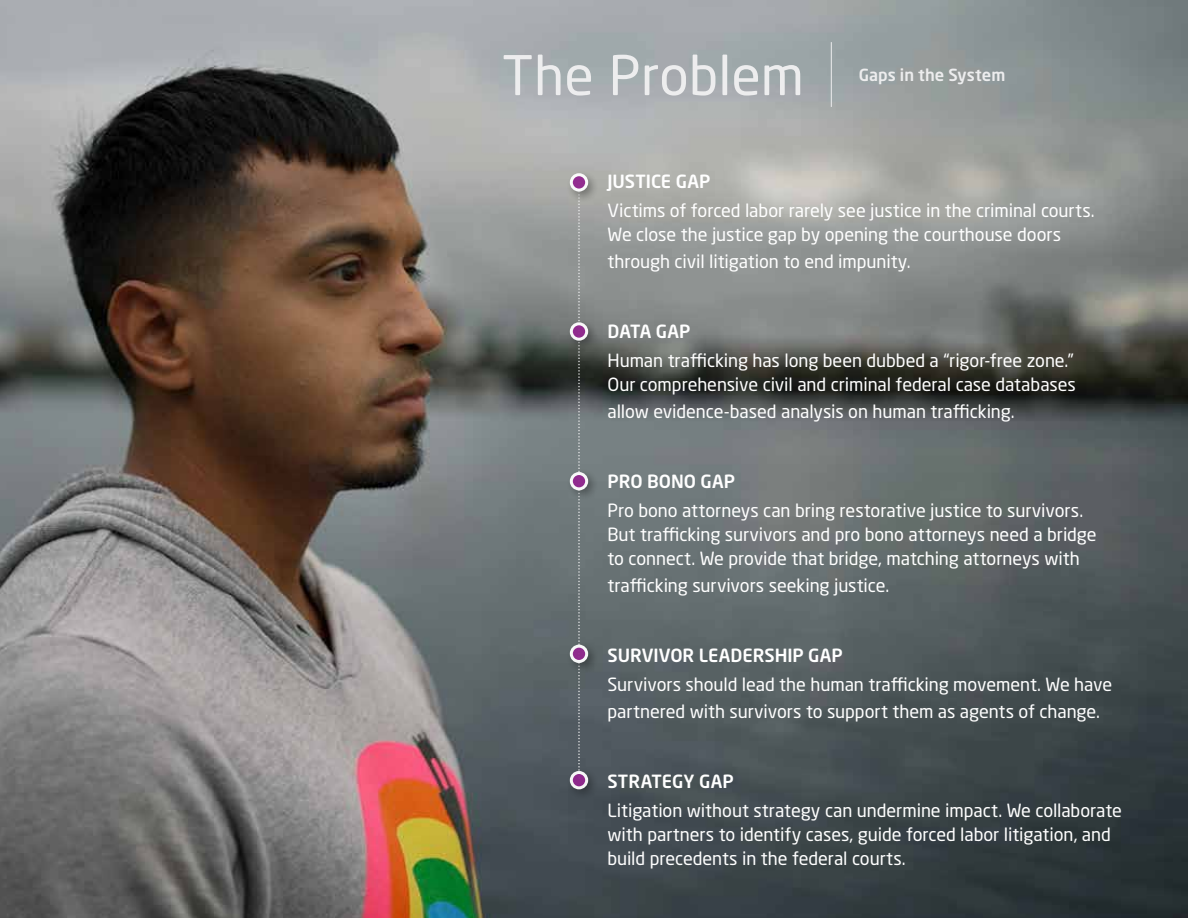
<style>
.page{position:relative;width:1188px;height:918px;background:#fff}
.page>*{position:absolute;margin:0;border:0;box-sizing:border-box;transform-origin:0 0}
.t1{font:54px "Neo Sans W1 G";letter-spacing:.005em;color:#ededee}
.t2{font:18px/24px "Neo Sans W1 G";letter-spacing:-.005em;color:#fff}
.t3{font:500 18px "Neo Sans W1 G";color:#fff}
.t4{font:500 16.5px "Neo Sans W1 G";color:#ededee}
</style>
<div class="page">
<img style="left:0;top:0;width:1188px;height:918px">
<hr style="left:831px;top:42px;width:1px;height:65px;background:#ededee">
<svg style="left:578px;top:203px;width:2px;height:564px"></svg>
<div style="left:566px;top:169px;width:34px;height:34px;background:#000;opacity:.35"></div>
<div style="left:571px;top:175px;width:16px;height:15px;background:#92278f;border-radius:50%"></div>
<div style="left:570px;top:173px;width:18px;height:19px;border:3px solid #fff;border-radius:50%"></div>
<div style="left:566px;top:318px;width:34px;height:34px;background:#000;opacity:.35"></div>
<div style="left:571px;top:324px;width:16px;height:15px;background:#92278f;border-radius:50%"></div>
<div style="left:570px;top:322px;width:18px;height:19px;border:3px solid #fff;border-radius:50%"></div>
<div style="left:566px;top:468px;width:34px;height:34px;background:#000;opacity:.35"></div>
<div style="left:571px;top:474px;width:16px;height:15px;background:#92278f;border-radius:50%"></div>
<div style="left:570px;top:472px;width:18px;height:18px;border:3px solid #fff;border-radius:50%"></div>
<div style="left:566px;top:641px;width:34px;height:34px;background:#000;opacity:.35"></div>
<div style="left:571px;top:646px;width:16px;height:16px;background:#92278f;border-radius:50%"></div>
<div style="left:570px;top:645px;width:18px;height:18px;border:3px solid #fff;border-radius:50%"></div>
<div style="left:566px;top:767px;width:34px;height:34px;background:#000;opacity:.35"></div>
<div style="left:571px;top:772px;width:16px;height:16px;background:#92278f;border-radius:50%"></div>
<div style="left:570px;top:771px;width:18px;height:18px;border:3px solid #fff;border-radius:50%"></div>
<h1 class="t1" style="left:502px;top:42px;width:304px">The Problem</h1>
<p class="t4" style="left:859px;top:64px;width:148px">Gaps in the System</p>
<p class="t3" style="left:608px;top:170px;width:104px">JUSTICE GAP</p>
<p class="t2" style="left:608px;top:198px;width:489px">Victims of forced labor rarely see justice in the criminal courts.<br>We close the justice gap by opening the courthouse doors</p>
<p class="t2" style="left:608px;top:249px;width:305px">through civil litigation to end impunity.</p>
<p class="t3" style="left:608px;top:320px;width:84px">DATA GAP</p>
<p class="t2" style="left:608px;top:348px;width:470px">Human trafficking has long been dubbed a “rigor-free zone.”<br>Our comprehensive civil and criminal federal case databases</p>
<p class="t2" style="left:608px;top:399px;width:409px">allow evidence-based analysis on human trafficking.</p>
<p class="t3" style="left:608px;top:470px;width:129px">PRO BONO GAP</p>
<p class="t2" style="left:608px;top:498px;width:491px">Pro bono attorneys can bring restorative justice to survivors.<br>But trafficking survivors and pro bono attorneys need a bridge to connect. We provide that bridge, matching attorneys with</p>
<p class="t2" style="left:608px;top:573px;width:283px">trafficking survivors seeking justice.</p>
<p class="t3" style="left:608px;top:644px;width:237px">SURVIVOR LEADERSHIP GAP</p>
<p class="t2" style="left:608px;top:671px;width:506px;line-height:27px">Survivors should lead the human trafficking movement. We have partnered with survivors to support them as agents of change.</p>
<p class="t3" style="left:608px;top:770px;width:128px">STRATEGY GAP</p>
<p class="t2" style="left:608px;top:798px;width:516px">Litigation without strategy can undermine impact. We collaborate with partners to identify cases, guide forced labor litigation, and build precedents in the federal courts.</p>
</div>
